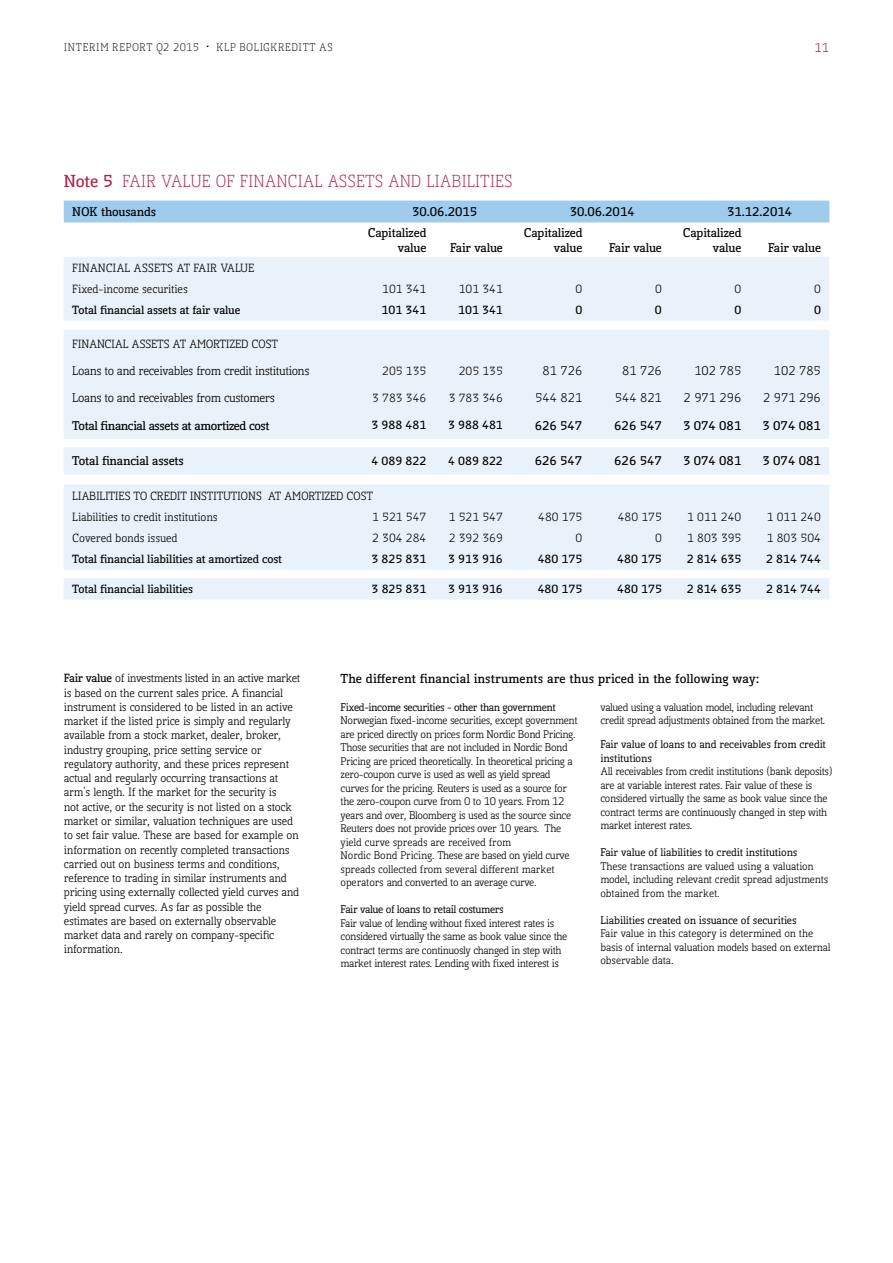
<style>
.page{position:relative;width:893px;height:1263px;background:#fff}
.page>*{position:absolute;margin:0;border:0;box-sizing:border-box;transform-origin:0 0}
.t1{font:300 16.5px "Kofi Pure Serif";color:#a92647}
.t2{font:700 12.3px "Kofi Pure Serif";letter-spacing:.02em;color:#000}
.t3{font:700 12px/15px "Kofi Pure Serif";color:#000;text-align:right}
.t4{font:12px "Kofi Pure Serif";letter-spacing:-.02em;color:#000}
.t5{font:700 12px "Kofi Pure Serif";letter-spacing:-.02em;color:#000}
.t6{font:12px "Kofi Pure Serif";color:#a7214d}
.t7{font:11.25px/14.2px "Kofi Pure Serif";letter-spacing:-.01em;color:#000}
.t8{font:700 11.25px "Kofi Pure Serif";color:#000}
.t9{font:10.5px/13.5px "Kofi Pure Serif";letter-spacing:-.025em;color:#000}
.t10{font:10.5px/13.5px "Kofi Pure Serif";color:#000}
.t11{font:500 10.5px/13.5px "Kofi Pure Serif";color:#000}
.t12{font:500 10.5px "Kofi Pure Serif";letter-spacing:-.025em;color:#000}
.t13{font:300 10.5px "Kofi Pure Serif";letter-spacing:.065em;color:#000}
.s1{font-weight:700}
</style>
<div class="page">
<div style="left:64px;top:201px;width:765px;height:22px;background:#9fcbed"></div>
<svg style="left:64px;top:257px;width:765px;height:342px;background:#ebf2fa"></svg>
<p class="t13" style="left:64px;top:40px;width:271px">INTERIM REPORT Q2 2015 • KLP BOLIGKREDITT AS</p>
<p class="t6" style="left:815px;top:40px;width:16px">11</p>
<h1 class="t1" style="left:64px;top:171px;width:450px"><span class="s1">Note 5</span> FAIR VALUE OF FINANCIAL ASSETS AND LIABILITIES</h1>
<p class="t3" style="left:72px;top:204px;width:85px">NOK thousands</p>
<p class="t3" style="left:412px;top:204px;width:67px">30.06.2015</p>
<p class="t3" style="left:570px;top:204px;width:67px">30.06.2014</p>
<p class="t3" style="left:727px;top:204px;width:67px">31.12.2014</p>
<p class="t3" style="left:368px;top:225px;width:60px">Capitalized value</p>
<p class="t3" style="left:524px;top:225px;width:60px">Capitalized value</p>
<p class="t3" style="left:683px;top:225px;width:60px">Capitalized value</p>
<p class="t3" style="left:450px;top:240px;width:54px">Fair value</p>
<p class="t3" style="left:609px;top:240px;width:54px">Fair value</p>
<p class="t3" style="left:768px;top:240px;width:54px">Fair value</p>
<p class="t7" style="left:72px;top:257px;width:184px;line-height:21.3px">FINANCIAL ASSETS AT FAIR VALUE<br>Fixed-income securities</p>
<p class="t7" style="left:382px;top:282px;width:46px">101 341</p>
<p class="t7" style="left:459px;top:282px;width:46px">101 341</p>
<p class="t7" style="left:576px;top:282px;width:8px">0</p>
<p class="t7" style="left:655px;top:282px;width:8px">0</p>
<p class="t7" style="left:735px;top:282px;width:8px">0</p>
<p class="t7" style="left:814px;top:282px;width:8px">0</p>
<p class="t8" style="left:72px;top:302px;width:169px">Total financial assets at fair value</p>
<p class="t8" style="left:382px;top:302px;width:46px">101 341</p>
<p class="t8" style="left:458px;top:302px;width:46px">101 341</p>
<p class="t8" style="left:575px;top:302px;width:8px">0</p>
<p class="t8" style="left:655px;top:302px;width:8px">0</p>
<p class="t8" style="left:734px;top:302px;width:8px">0</p>
<p class="t8" style="left:814px;top:302px;width:8px">0</p>
<p class="t7" style="left:72px;top:337px;width:207px">FINANCIAL ASSETS AT AMORTIZED COST</p>
<p class="t4" style="left:72px;top:363px;width:239px">Loans to and receivables from credit institutions</p>
<p class="t7" style="left:382px;top:364px;width:46px">205 135</p>
<p class="t7" style="left:459px;top:364px;width:46px">205 135</p>
<p class="t4" style="left:543px;top:363px;width:41px">81 726</p>
<p class="t4" style="left:622px;top:363px;width:41px">81 726</p>
<p class="t4" style="left:694px;top:363px;width:49px">102 785</p>
<p class="t4" style="left:774px;top:363px;width:49px">102 785</p>
<p class="t4" style="left:72px;top:390px;width:204px">Loans to and receivables from customers</p>
<p class="t7" style="left:372px;top:391px;width:56px">3 783 346</p>
<p class="t7" style="left:449px;top:391px;width:56px">3 783 346</p>
<p class="t4" style="left:535px;top:390px;width:49px">544 821</p>
<p class="t4" style="left:615px;top:390px;width:49px">544 821</p>
<p class="t4" style="left:684px;top:390px;width:59px">2 971 296</p>
<p class="t4" style="left:763px;top:390px;width:59px">2 971 296</p>
<p class="t5" style="left:72px;top:417px;width:199px">Total financial assets at amortized cost</p>
<p class="t8" style="left:372px;top:417px;width:56px">3 988 481</p>
<p class="t8" style="left:448px;top:417px;width:56px">3 988 481</p>
<p class="t3" style="left:535px;top:418px;width:49px">626 547</p>
<p class="t3" style="left:614px;top:418px;width:49px">626 547</p>
<p class="t3" style="left:683px;top:418px;width:60px">3 074 081</p>
<p class="t3" style="left:762px;top:418px;width:60px">3 074 081</p>
<p class="t3" style="left:72px;top:453px;width:113px">Total financial assets</p>
<p class="t8" style="left:372px;top:453px;width:56px">4 089 822</p>
<p class="t8" style="left:448px;top:453px;width:56px">4 089 822</p>
<p class="t3" style="left:535px;top:454px;width:49px">626 547</p>
<p class="t3" style="left:614px;top:454px;width:49px">626 547</p>
<p class="t3" style="left:683px;top:454px;width:60px">3 074 081</p>
<p class="t3" style="left:762px;top:454px;width:60px">3 074 081</p>
<p class="t7" style="left:72px;top:485px;width:302px;line-height:21.3px">LIABILITIES TO CREDIT INSTITUTIONS AT AMORTIZED COST<br>Liabilities to credit institutions</p>
<p class="t7" style="left:372px;top:510px;width:56px">1 521 547</p>
<p class="t7" style="left:449px;top:510px;width:56px">1 521 547</p>
<p class="t7" style="left:538px;top:510px;width:46px">480 175</p>
<p class="t7" style="left:618px;top:510px;width:46px">480 175</p>
<p class="t7" style="left:687px;top:510px;width:56px">1 011 240</p>
<p class="t7" style="left:767px;top:510px;width:56px">1 011 240</p>
<p class="t7" style="left:72px;top:531px;width:107px">Covered bonds issued</p>
<p class="t7" style="left:372px;top:531px;width:56px">2 304 284</p>
<p class="t7" style="left:449px;top:531px;width:56px">2 392 369</p>
<p class="t7" style="left:576px;top:531px;width:8px">0</p>
<p class="t7" style="left:655px;top:531px;width:8px">0</p>
<p class="t7" style="left:687px;top:531px;width:56px">1 803 395</p>
<p class="t7" style="left:767px;top:531px;width:56px">1 803 504</p>
<p class="t8" style="left:72px;top:551px;width:211px">Total financial liabilities at amortized cost</p>
<p class="t8" style="left:372px;top:551px;width:56px">3 825 831</p>
<p class="t8" style="left:448px;top:551px;width:56px">3 913 916</p>
<p class="t8" style="left:538px;top:551px;width:46px">480 175</p>
<p class="t8" style="left:617px;top:551px;width:46px">480 175</p>
<p class="t8" style="left:687px;top:551px;width:56px">2 814 635</p>
<p class="t8" style="left:766px;top:551px;width:56px">2 814 744</p>
<p class="t8" style="left:72px;top:581px;width:122px">Total financial liabilities</p>
<p class="t8" style="left:372px;top:581px;width:56px">3 825 831</p>
<p class="t8" style="left:448px;top:581px;width:56px">3 913 916</p>
<p class="t8" style="left:538px;top:581px;width:46px">480 175</p>
<p class="t8" style="left:617px;top:581px;width:46px">480 175</p>
<p class="t8" style="left:687px;top:581px;width:56px">2 814 635</p>
<p class="t8" style="left:766px;top:581px;width:56px">2 814 744</p>
<p class="t7" style="left:64px;top:671px;width:238px"><span class="s1">Fair value</span> of investments listed in an active market is based on the current sales price. A financial instrument is considered to be listed in an active market if the listed price is simply and regularly available from a stock market, dealer, broker, industry grouping, price setting service or regulatory authority, and these prices represent actual and regularly occurring transactions at arm’s length. If the market for the security is<br>not active, or the security is not listed on a stock market or similar, valuation techniques are used to set fair value. These are based for example on information on recently completed transactions carried out on business terms and conditions, reference to trading in similar instruments and pricing using externally collected yield curves and yield spread curves. As far as possible the estimates are based on externally observable market data and rarely on company-specific information.</p>
<p class="t2" style="left:341px;top:670px;width:420px">The different financial instruments are thus priced in the following way:</p>
<p class="t12" style="left:341px;top:700px;width:217px">Fixed-income securities - other than government</p>
<p class="t9" style="left:341px;top:714px;width:238px">Norwegian fixed-income securities, except government are priced directly on prices form Nordic Bond Pricing.<br>Those securities that are not included in Nordic Bond Pricing are priced theoretically. In theoretical pricing a zero-coupon curve is used as well as yield spread curves for the pricing. Reuters is used as a source for the zero-coupon curve from 0 to 10 years. From 12 years and over, Bloomberg is used as the source since Reuters does not provide prices over 10 years. The yield curve spreads are received from<br>Nordic Bond Pricing. These are based on yield curve spreads collected from several different market operators and converted to an average curve.</p>
<p class="t12" style="left:341px;top:902px;width:165px">Fair value of loans to retail costumers</p>
<p class="t9" style="left:341px;top:916px;width:228px">Fair value of lending without fixed interest rates is considered virtually the same as book value since the contract terms are continuosly changed in step with market interest rates. Lending with fixed interest is</p>
<p class="t9" style="left:600px;top:700px;width:226px">valued using a valuation model, including relevant credit spread adjustments obtained from the market.</p>
<p class="t11" style="left:600px;top:738px;width:227px">Fair value of loans to and receivables from credit institutions</p>
<p class="t9" style="left:600px;top:765px;width:234px">All receivables from credit institutions (bank deposits) are at variable interest rates. Fair value of these is considered virtually the same as book value since the contract terms are continuously changed in step with market interest rates.</p>
<p class="t11" style="left:600px;top:846px;width:198px">Fair value of liabilities to credit institutions</p>
<p class="t10" style="left:600px;top:859px;width:229px">These transactions are valued using a valuation model, including relevant credit spread adjustments obtained from the market.</p>
<p class="t11" style="left:600px;top:913px;width:198px">Liabilities created on issuance of securities</p>
<p class="t10" style="left:600px;top:927px;width:231px">Fair value in this category is determined on the basis of internal valuation models based on external observable data.</p>
</div>
